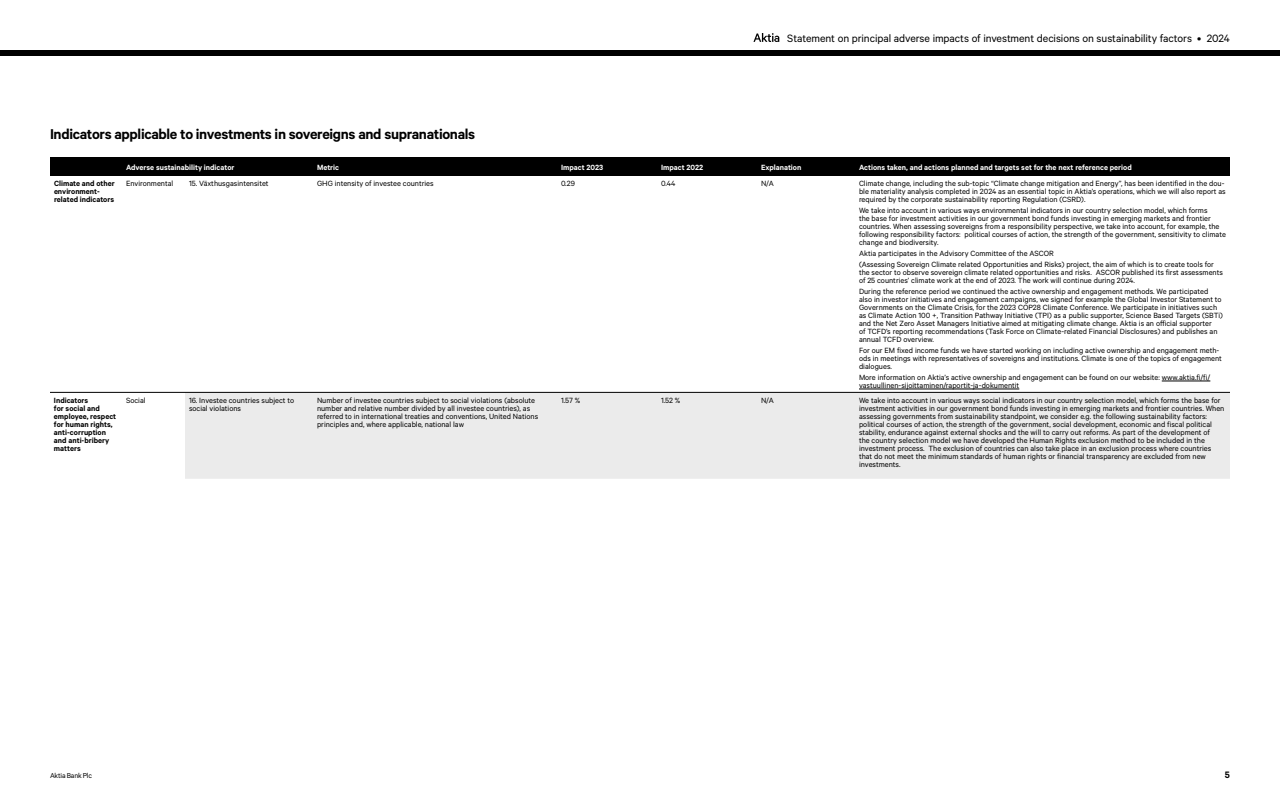
<style>
.page{position:relative;width:1280px;height:800px;background:#fff}
.page>*{position:absolute;margin:0;border:0;box-sizing:border-box;transform-origin:0 0}
.t1{font:600 16px "Calibre";letter-spacing:-.02em;color:#000}
.t2{font:12px "Calibre";letter-spacing:-.005em;color:#000}
.t3{font:600 10.5px "Calibre";color:#000}
.t4{font:8.5px/8px "Calibre";color:#000}
.t5{font:600 8.5px "Calibre";color:#fff}
.t6{font:600 8.5px/8px "Calibre";color:#000}
.t7{font:8px "Calibre";letter-spacing:-.025em;color:#000}
</style>
<div class="page">
<svg style="left:753px;top:33px;width:26px;height:9px"></svg>
<div style="left:0;top:50px;width:1280px;height:6px;background:#000"></div>
<div style="left:185px;top:393px;width:1045px;height:86px;background:#ebebeb"></div>
<div style="left:50px;top:157px;width:1180px;height:19px;background:#000"></div>
<hr style="left:50px;top:392px;width:72px;height:1px;background:#000">
<hr style="left:122px;top:392px;width:63px;height:1px;background:#000">
<hr style="left:185px;top:392px;width:128px;height:1px;background:#000">
<hr style="left:313px;top:392px;width:244px;height:1px;background:#000">
<hr style="left:557px;top:392px;width:100px;height:1px;background:#000">
<hr style="left:657px;top:392px;width:100px;height:1px;background:#000">
<hr style="left:757px;top:392px;width:98px;height:1px;background:#000">
<hr style="left:855px;top:392px;width:375px;height:1px;background:#000">
<hr style="left:1162px;top:381px;width:48px;height:1px;background:#000">
<hr style="left:859px;top:389px;width:160px;height:1px;background:#000">
<h2 class="t2" style="left:787px;top:31px;width:444px">Statement on principal adverse impacts of investment decisions on sustainability factors • 2024</h2>
<h1 class="t1" style="left:50px;top:125px;width:427px">Indicators applicable to investments in sovereigns and supranationals</h1>
<p class="t5" style="left:126px;top:162px;width:110px">Adverse sustainability indicator</p>
<p class="t5" style="left:317px;top:162px;width:24px">Metric</p>
<p class="t5" style="left:561px;top:162px;width:44px">Impact 2023</p>
<p class="t5" style="left:661px;top:162px;width:44px">Impact 2022</p>
<p class="t5" style="left:761px;top:162px;width:42px">Explanation</p>
<p class="t5" style="left:859px;top:162px;width:274px">Actions taken, and actions planned and targets set for the next reference period</p>
<p class="t6" style="left:54px;top:179px;width:62px">Climate and other environment&shy;related indicators</p>
<p class="t4" style="left:126px;top:179px;width:49px">Environmental</p>
<p class="t4" style="left:189px;top:179px;width:81px">15. Växthusgasintensitet</p>
<p class="t4" style="left:317px;top:179px;width:118px">GHG intensity of investee countries</p>
<p class="t4" style="left:561px;top:179px;width:16px">0.29</p>
<p class="t4" style="left:661px;top:179px;width:16px">0.44</p>
<p class="t4" style="left:761px;top:179px;width:14px">N/A</p>
<p class="t4" style="left:859px;top:179px;width:368px">Climate change, including the sub-topic “Climate change mitigation and Energy”, has been identified in the dou&shy;ble materiality analysis completed in 2024 as an essential topic in Aktia’s operations, which we will also report as required by the corporate sustainability reporting Regulation (CSRD).</p>
<p class="t4" style="left:859px;top:206px;width:368px">We take into account in various ways environmental indicators in our country selection model, which forms<br>the base for investment activities in our government bond funds investing in emerging markets and frontier countries. When assessing sovereigns from a responsibility perspective, we take into account, for example, the following responsibility factors: political courses of action, the strength of the government, sensitivity to climate change and biodiversity.</p>
<p class="t4" style="left:859px;top:248px;width:357px;line-height:11px">Aktia participates in the Advisory Committee of the ASCOR<br>(Assessing Sovereign Climate related Opportunities and Risks) project, the aim of which is to create tools for</p>
<p class="t4" style="left:859px;top:268px;width:365px">the sector to observe sovereign climate related opportunities and risks. ASCOR published its first assessments of 25 countries’ climate work at the end of 2023. The work will continue during 2024.</p>
<p class="t4" style="left:859px;top:287px;width:366px">During the reference period we continued the active ownership and engagement methods. We participated also in investor initiatives and engagement campaigns, we signed for example the Global Investor Statement to Governments on the Climate Crisis, for the 2023 COP28 Climate Conference. We participate in initiatives such as Climate Action 100 +, Transition Pathway Initiative (TPI) as a public supporter, Science Based Targets (SBTi) and the Net Zero Asset Managers Initiative aimed at mitigating climate change. Aktia is an official supporter<br>of TCFD’s reporting recommendations (Task Force on Climate-related Financial Disclosures) and publishes an annual TCFD overview.</p>
<p class="t4" style="left:859px;top:346px;width:364px">For our EM fixed income funds we have started working on including active ownership and engagement meth&shy;ods in meetings with representatives of sovereigns and institutions. Climate is one of the topics of engagement dialogues.</p>
<p class="t4" style="left:859px;top:373px;width:353px">More information on Aktia’s active ownership and engagement can be found on our website: www.aktia.fi/fi/ vastuullinen-sijoittaminen/raportit-ja-dokumentit</p>
<p class="t6" style="left:54px;top:396px;width:64px">Indicators<br>for social and employee, respect for human rights, anti-corruption and anti-bribery matters</p>
<p class="t4" style="left:126px;top:396px;width:21px">Social</p>
<p class="t4" style="left:189px;top:396px;width:107px">16. Investee countries subject to social violations</p>
<p class="t4" style="left:317px;top:396px;width:223px">Number of investee countries subject to social violations (absolute number and relative number divided by all investee countries), as referred to in international treaties and conventions, United Nations principles and, where applicable, national law</p>
<p class="t4" style="left:561px;top:396px;width:21px">1.57 %</p>
<p class="t4" style="left:661px;top:396px;width:21px">1.52 %</p>
<p class="t4" style="left:761px;top:396px;width:14px">N/A</p>
<p class="t4" style="left:859px;top:396px;width:367px">We take into account in various ways social indicators in our country selection model, which forms the base for investment activities in our government bond funds investing in emerging markets and frontier countries. When assessing governments from sustainability standpoint, we consider e.g. the following sustainability factors: political courses of action, the strength of the government, social development, economic and fiscal political stability, endurance against external shocks and the will to carry out reforms. As part of the development of<br>the country selection model we have developed the Human Rights exclusion method to be included in the investment process. The exclusion of countries can also take place in an exclusion process where countries that do not meet the minimum standards of human rights or financial transparency are excluded from new investments.</p>
<p class="t7" style="left:50px;top:771px;width:43px">Aktia Bank Plc</p>
<p class="t3" style="left:1225px;top:768px;width:7px">5</p>
</div>
